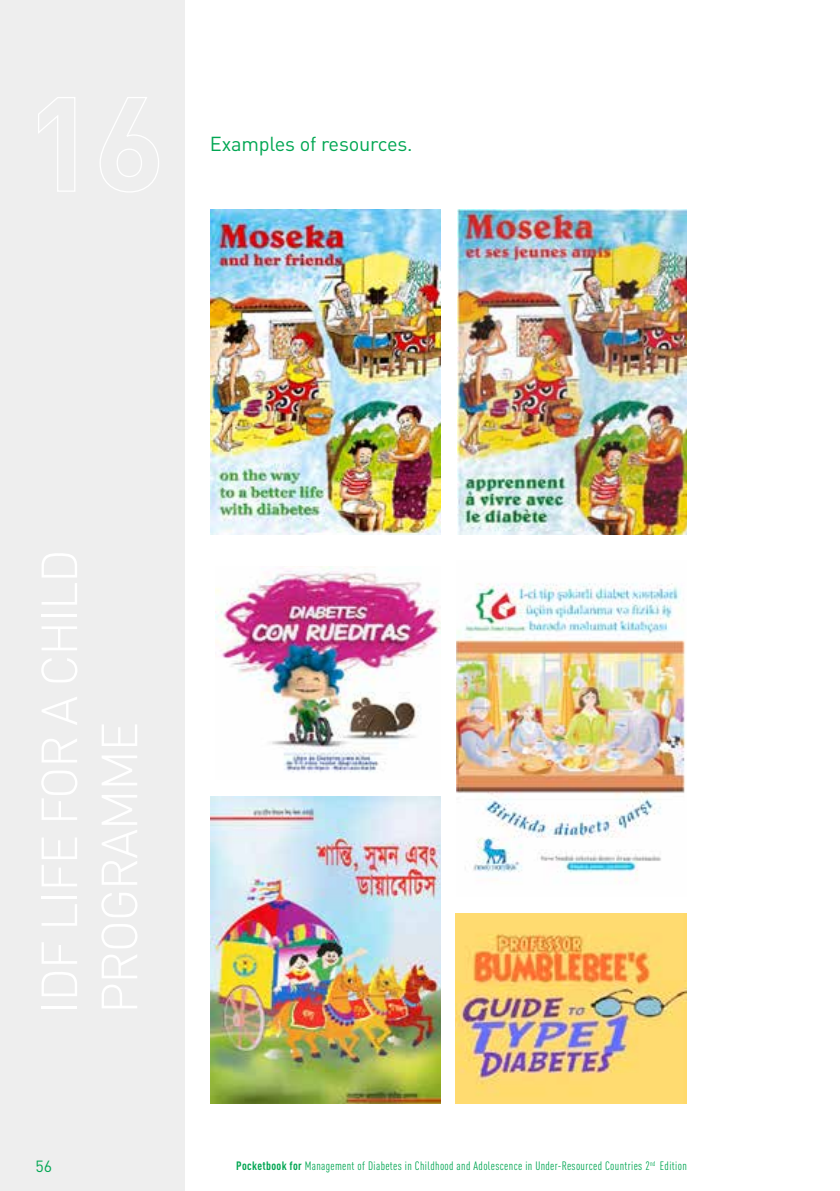
<style>
.page{position:relative;width:840px;height:1191px;background:#fff}
.page>*{position:absolute;margin:0;border:0;box-sizing:border-box;transform-origin:0 0}
.t1{font:20px "DIN Pro";letter-spacing:-.01em;color:#00a652}
.t2{font:16px "DIN Pro";color:#00a652}
.t3{font:12px "DIN Cond";letter-spacing:.03em;color:#00a652}
.s1{font-weight:700}
</style>
<div class="page">
<div style="left:0;top:0;width:185px;height:1191px;background:#eee"></div>
<svg style="left:38px;top:97px;width:37px;height:95px"></svg>
<svg style="left:100px;top:97px;width:59px;height:95px"></svg>
<img style="left:210px;top:210px;width:230px;height:324px">
<img style="left:457px;top:209px;width:229px;height:325px">
<img style="left:215px;top:566px;width:225px;height:207px">
<img style="left:210px;top:796px;width:230px;height:307px">
<img style="left:455px;top:913px;width:231px;height:190px">
<img style="left:456px;top:583px;width:230px;height:293px">
<h1 class="t1" style="left:210px;top:131px;width:204px">Examples of resources.</h1>
<h2 class="t2" style="left:35px;top:1155px;width:18px">56</h2>
<p class="t3" style="left:236px;top:1158px;width:452px"><span class="s1">Pocketbook for</span> Management of Diabetes in Childhood and Adolescence in Under-Resourced Countries 2<sup>nd</sup> Edition</p>
</div>
